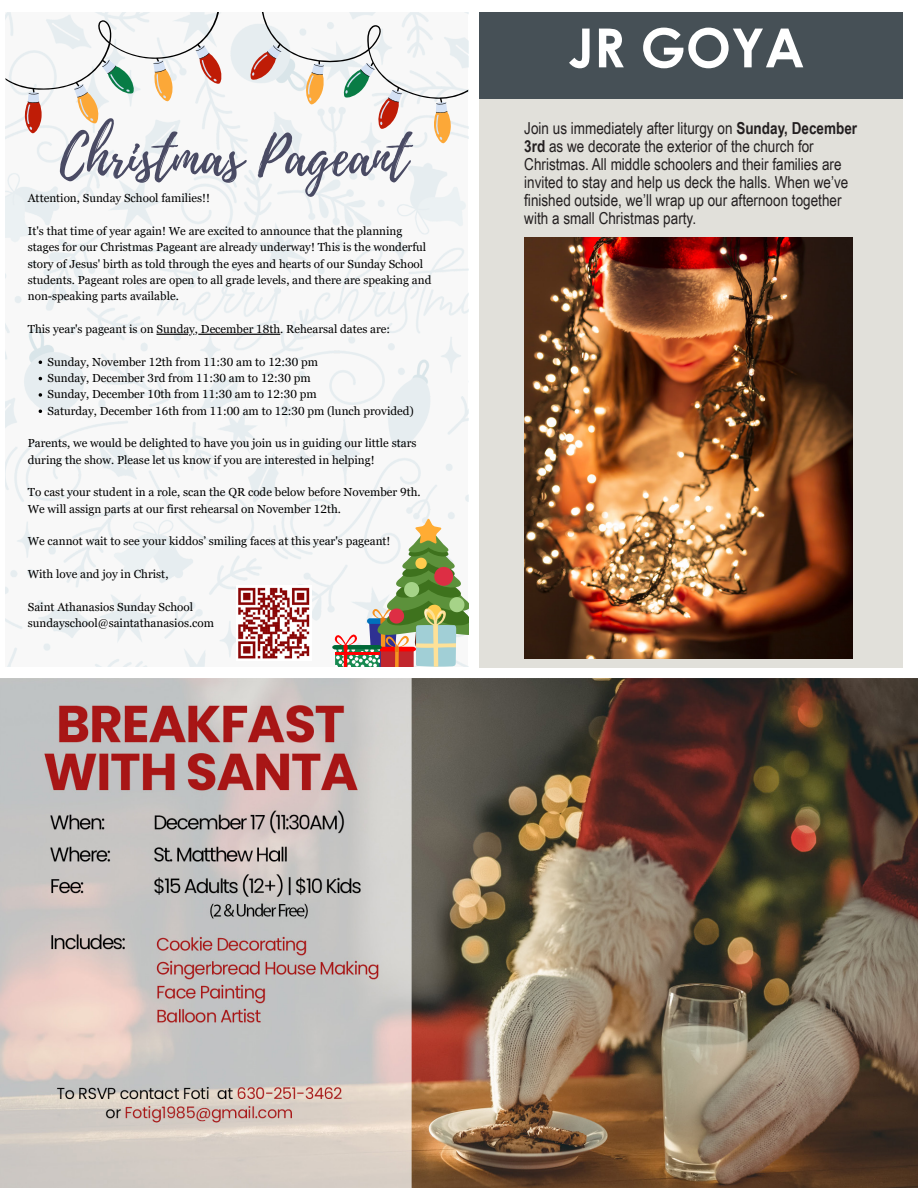
<style>
.page{position:relative;width:918px;height:1188px;background:#fff}
.page>*{position:absolute;margin:0;border:0;box-sizing:border-box;transform-origin:0 0}
.t1{font:54px "Playlist Script";color:#4a4b64}
.t2{font:700 54px "Century Gothic";color:#fff}
.t3{font:16.5px/18px "Arial Narrow";color:#231f20}
.t4{font:11.7px/16.4px "Georgia Pro";color:#000}
.s1{font-weight:700}
</style>
<div class="page">
<div style="left:479px;top:12px;width:424px;height:655px;background:#e1e0da"></div>
<div style="left:479px;top:12px;width:424px;height:86px;background:#465056"></div>
<img style="left:5px;top:25px;width:463px;height:642px">
<svg style="left:249px;top:12px;width:219px;height:138px"></svg>
<svg style="left:5px;top:12px;width:218px;height:126px"></svg>
<svg style="left:331px;top:519px;width:137px;height:148px"></svg>
<svg style="left:39px;top:393px;width:3px;height:4px"></svg>
<hr style="left:198px;top:334px;width:82px;height:1px;background:#000">
<hr style="left:157px;top:334px;width:31px;height:1px;background:#000">
<img style="left:237px;top:585px;width:75px;height:76px">
<img style="left:0;top:679px;width:918px;height:509px">
<img style="left:524px;top:238px;width:329px;height:421px">
<p class="t2" style="left:568px;top:7px;width:238px">JR GOYA</p>
<p class="t1" style="left:60px;top:118px;width:349px">Christmas Pageant</p>
<p class="t3" style="left:524px;top:118px;width:334px">Join us immediately after liturgy on <span class="s1">Sunday, December 3rd</span> as we decorate the exterior of the church for Christmas. All middle schoolers and their families are invited to stay and help us deck the halls. When we’ve finished outside, we’ll wrap up our afternoon together with a small Christmas party.</p>
<p class="t4" style="left:28px;top:191px;width:184px">Attention, Sunday School families!!</p>
<p class="t4" style="left:28px;top:223px;width:405px">It's that time of year again! We are excited to announce that the planning stages for our Christmas Pageant are already underway! This is the wonderful story of Jesus' birth as told through the eyes and hearts of our Sunday School students. Pageant roles are open to all grade levels, and there are speaking and non-speaking parts available.</p>
<p class="t4" style="left:28px;top:321px;width:364px">This year's pageant is on Sunday, December 18th. Rehearsal dates are:</p>
<p class="t4" style="left:48px;top:354px;width:368px">Sunday, November 12th from 11:30 am to 12:30 pm<br>Sunday, December 3rd from 11:30 am to 12:30 pm<br>Sunday, December 10th from 11:30 am to 12:30 pm<br>Saturday, December 16th from 11:00 am to 12:30 pm (lunch provided)</p>
<p class="t4" style="left:28px;top:436px;width:390px">Parents, we would be delighted to have you join us in guiding our little stars during the show. Please let us know if you are interested in helping!</p>
<p class="t4" style="left:28px;top:485px;width:394px">To cast your student in a role, scan the QR code below before November 9th.<br>We will assign parts at our first rehearsal on November 12th.</p>
<p class="t4" style="left:28px;top:534px;width:364px">We cannot wait to see your kiddos’ smiling faces at this year's pageant!</p>
<p class="t4" style="left:28px;top:566px;width:142px">With love and joy in Christ,</p>
<p class="t4" style="left:28px;top:599px;width:188px">Saint Athanasios Sunday School sundayschool@saintathanasios.com</p>
</div>
